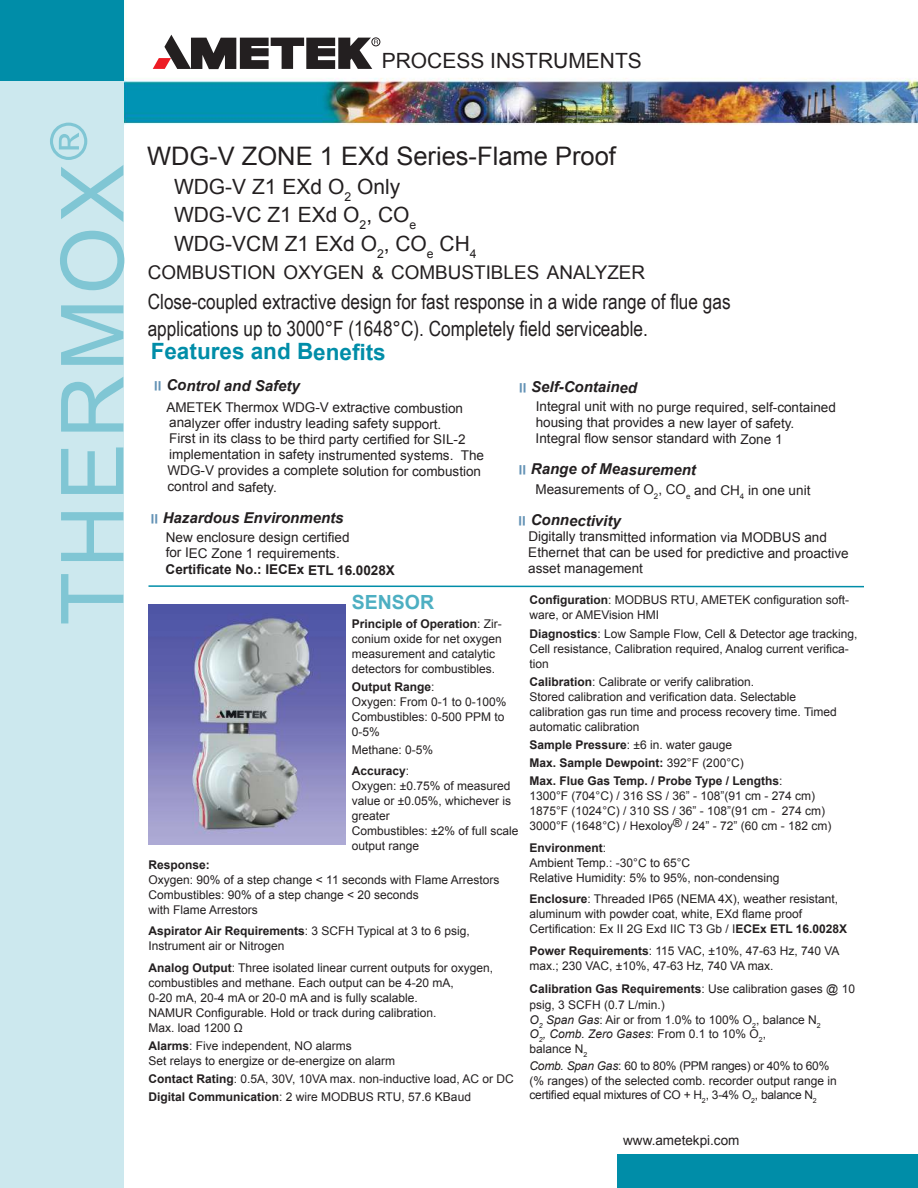
<style>
.page{position:relative;width:918px;height:1188px;background:#fff}
.page>*{position:absolute;margin:0;border:0;box-sizing:border-box;transform-origin:0 0}
.t1{font:87px "Arial";letter-spacing:.05em;color:#80c6d4}
.t2{font:25.5px "Arial";color:#231f20}
.t3{font:700 22.5px "Arial";letter-spacing:-.005em;color:#008da8}
.t4{font:21px/27px "Arial Narrow";color:#231f20}
.t5{font:21px/28.5px "Arial";color:#231f20}
.t6{font:21px "Arial";color:#231f20}
.t7{font:700 19.5px "Arial";color:#4dafc2}
.t8{font:18.9px "Arial";color:#231f20}
.t9{font:italic 700 15px "Arial";color:#231f20}
.t10{font:13.5px/15.8px "Arial";letter-spacing:-.005em;color:#231f20}
.t11{font:700 13.5px "Arial";letter-spacing:-.005em;color:#231f20}
.t12{font:12px/15px "Arial";color:#231f20}
.t13{font:12px/14.4px "Arial";letter-spacing:-.02em;color:#231f20}
.t14{font:700 12px/18.3px "Arial";color:#231f20}
.s1{font-style:inherit}
.s2{font-size:18px}
.s3{font-weight:700}
.s4{font-weight:400}
.s5{font-style:italic}
</style>
<div class="page">
<img style="left:0;top:34px;width:918px;height:91px">
<div style="left:0;top:82px;width:124px;height:1106px;background:#cce8ee"></div>
<div style="left:372px;top:38px;width:8px;height:8px;border:1px solid #231f20;border-radius:50%"></div>
<svg style="left:153px;top:35px;width:225px;height:34px"></svg>
<div style="left:617px;top:1154px;width:301px;height:34px;background:#008da8"></div>
<div style="left:0;top:0;width:124px;height:81px;background:#008da8"></div>
<img style="left:148px;top:604px;width:197px;height:240px">
<svg style="left:148px;top:585px;width:716px;height:3px;background:#7fc5d3"></svg>
<h1 class="t1" style="left:60px;top:626px;width:504px;rotate:-90deg">THERMOX<sup>®</sup></h1>
<h3 class="t6" style="left:382px;top:53px;width:262px">PROCESS INSTRUMENTS</h3>
<h2 class="t2" style="left:147px;top:147px;width:471px">WDG-V ZONE 1 EXd Series-Flame Proof</h2>
<h3 class="t5" style="left:174px;top:174px;width:304px">WDG-V Z1 EX<span class="s1">d</span> O<sub>2</sub> <span class="s1">Only<br></span>WDG-VC Z1 EX<span class="s1">d</span> O<sub>2</sub>, CO<sub>e<br></sub>WDG-VCM Z1 EX<span class="s1">d</span> O<sub>2</sub>, CO<sub>e</sub> CH<sub>4</sub></h3>
<h3 class="t8" style="left:148px;top:265px;width:499px">COMBUSTION OXYGEN <span class="s2">&amp;</span> COMBUSTIBLES ANALYZER</h3>
<h3 class="t4" style="left:148px;top:287px;width:584px">Close-coupled extractive design for fast response in a wide range of flue gas applications up to 3000°F (1648°C). Completely field serviceable.</h3>
<h3 class="t3" style="left:151px;top:336px;width:237px">Features and Benefits</h3>
<p class="t9" style="left:166px;top:380px;width:135px">Control and Safety</p>
<p class="t10" style="left:166px;top:401px;width:319px">AMETEK Thermox WDG-V extractive combustion analyzer offer industry leading safety support.<br>First in its class to be third party certified for SIL-2 implementation in safety instrumented systems. The WDG-V provides a complete solution for combustion control and safety.</p>
<p class="t9" style="left:163px;top:512px;width:182px">Hazardous Environments</p>
<p class="t10" style="left:166px;top:530px;width:185px">New enclosure design certified for IEC Zone 1 requirements.</p>
<p class="t11" style="left:166px;top:561px;width:231px">Certificate No.: IECEx ETL 16.0028X</p>
<h3 class="t7" style="left:352px;top:595px;width:84px">SENSOR</h3>
<p class="t12" style="left:352px;top:617px;width:152px"><span class="s3">Principle of Operation</span>: Zir&shy;conium oxide for net oxygen measurement and catalytic detectors for combustibles.</p>
<p class="t12" style="left:352px;top:680px;width:156px"><span class="s3">Output Range</span>:<br>Oxygen: From 0-1 to 0-100%<br>Combustibles: 0-500 PPM to<br>0-5%</p>
<p class="t12" style="left:352px;top:740px;width:83px;line-height:21.5px">Methane: 0-5%<br><span class="s3">Accuracy</span>:</p>
<p class="t12" style="left:352px;top:780px;width:168px">Oxygen: ±0.75% of measured value or ±0.05%, whichever is greater<br>Combustibles: ±2% of full scale output range</p>
<p class="t14" style="left:148px;top:856px;width:63px">Response:</p>
<p class="t12" style="left:148px;top:873px;width:352px">Oxygen: 90% of a step change &lt; 11 seconds with Flame Arrestors<br>Combustibles: 90% of a step change &lt; 20 seconds<br>with Flame Arrestors</p>
<p class="t12" style="left:148px;top:925px;width:323px"><span class="s3">Aspirator Air Requirements</span>: 3 SCFH Typical at 3 to 6 psig,<br>Instrument air or Nitrogen</p>
<p class="t12" style="left:148px;top:961px;width:346px"><span class="s3">Analog Output</span>: Three isolated linear current outputs for oxygen, combustibles and methane. Each output can be 4-20 mA,<br>0-20 mA, 20-4 mA or 20-0 mA and is fully scalable.<br>NAMUR Configurable. Hold or track during calibration.<br>Max. load 1200 Ω</p>
<p class="t12" style="left:148px;top:1039px;width:248px"><span class="s3">Alarms</span>: Five independent, NO alarms<br>Set relays to energize or de-energize on alarm</p>
<p class="t12" style="left:148px;top:1071px;width:367px;line-height:18.3px"><span class="s3">Contact Rating</span>: 0.5A, 30V, 10VA max. non-inductive load, AC or DC<br><span class="s3">Digital Communication</span>: 2 wire MODBUS RTU, 57.6 KBaud</p>
<p class="t9" style="left:531px;top:381px;width:107px">Self-Contained</p>
<p class="t10" style="left:536px;top:401px;width:302px">Integral unit with no purge required, self-contained housing that provides a new layer of safety.<br>Integral flow sensor standard with Zone 1</p>
<p class="t9" style="left:531px;top:464px;width:167px">Range of Measurement</p>
<p class="t10" style="left:535px;top:483px;width:276px">Measurements of O<sub>2</sub>, CO<sub>e</sub> and CH<sub>4</sub> in one unit</p>
<p class="t9" style="left:531px;top:515px;width:92px">Connectivity</p>
<p class="t10" style="left:528px;top:530px;width:322px">Digitally transmitted information via MODBUS and<br>Ethernet that can be used for predictive and proactive asset management</p>
<p class="t12" style="left:529px;top:593px;width:321px"><span class="s3">Configuration</span>: MODBUS RTU, AMETEK configuration soft&shy;ware, or AMEVision HMI</p>
<p class="t12" style="left:529px;top:626px;width:330px"><span class="s3">Diagnostics</span>: Low Sample Flow, Cell &amp; Detector age tracking,<br>Cell resistance, Calibration required, Analog current verifica&shy;tion</p>
<p class="t12" style="left:529px;top:675px;width:309px"><span class="s3">Calibration</span>: Calibrate or verify calibration.<br>Stored calibration and verification data. Selectable calibration gas run time and process recovery time. Timed automatic calibration</p>
<p class="t14" style="left:529px;top:737px;width:254px">Sample Pressure<span class="s4">: ±6 in. water gauge<br></span>Max. Sample Dewpoint: <span class="s4">392°F (200°C)<br></span>Max. Flue Gas Temp. / Probe Type / Lengths<span class="s4">:</span></p>
<p class="t12" style="left:529px;top:790px;width:303px">1300°F (704°C) / 316 SS / 36” - 108”(91 cm - 274 cm)<br>1875°F (1024°C) / 310 SS / 36” - 108”(91 cm - 274 cm)<br>3000°F (1648°C) / Hexoloy® / 24” - 72” (60 cm - 182 cm)</p>
<p class="t12" style="left:529px;top:841px;width:252px"><span class="s3">Environment</span>:<br>Ambient Temp.: -30°C to 65°C<br>Relative Humidity: 5% to 95%, non-condensing</p>
<p class="t12" style="left:529px;top:893px;width:319px"><span class="s3">Enclosure</span>: Threaded IP65 (NEMA 4X), weather resistant, aluminum with powder coat, white, EXd flame proof<br>Certification: Ex II 2G Exd IIC T3 Gb / I<span class="s3">ECEx ETL 16.0028X</span></p>
<p class="t12" style="left:529px;top:944px;width:312px"><span class="s3">Power Requirements</span>: 115 VAC, ±10%, 47-63 Hz, 740 VA max.; 230 VAC, ±10%, 47-63 Hz, 740 VA max.</p>
<p class="t12" style="left:529px;top:982px;width:327px;line-height:16.5px"><span class="s3">Calibration Gas Requirements</span>: Use calibration gases @ 10 psig, 3 SCFH (0.7 L/min.)</p>
<p class="t12" style="left:529px;top:1013px;width:293px;line-height:14.4px"><span class="s5">O</span><sub>2</sub> <span class="s5">Span Gas</span>: Air or from 1.0% to 100% O<sub>2</sub>, balance N<sub>2<br></sub><span class="s5">O</span><sub>2</sub><span class="s5">, Comb. Zero Gases</span>: From 0.1 to 10% O<sub>2</sub>,<br>balance N<sub>2</sub></p>
<p class="t13" style="left:530px;top:1060px;width:309px"><span class="s5">Comb. Span Gas</span>: 60 to 80% (PPM ranges) or 40% to 60% (% ranges) of the selected comb. recorder output range in certified equal mixtures of CO + H<sub>2</sub>, 3-4% O<sub>2</sub>, balance N<sub>2</sub></p>
<p class="t10" style="left:623px;top:1133px;width:118px">www.ametekpi.com</p>
</div>
